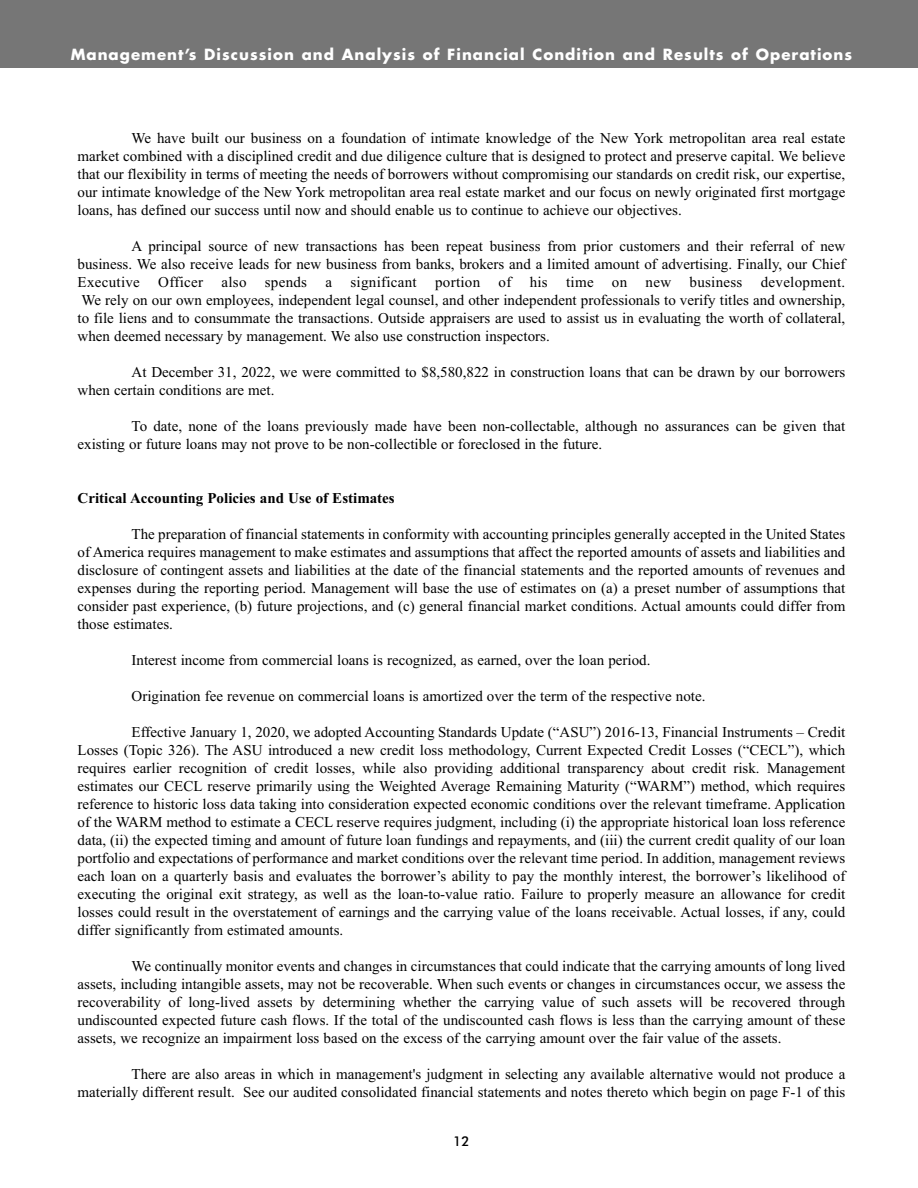
<style>
.page{position:relative;width:918px;height:1188px;background:#fff}
.page>*{position:absolute;margin:0;border:0;box-sizing:border-box;transform-origin:0 0}
.t1{font:15px/18px "Times New Roman";color:#000;text-align:justify}
.t2{font:700 15px "Futura";letter-spacing:.07em;color:#fff}
.t3{font:700 15px "Times New Roman";color:#000}
.t4{font:500 13.5px "Futura BT";color:#000}
</style>
<div class="page">
<div style="left:0;top:0;width:918px;height:68px;background:#767676"></div>
<p class="t2" style="left:71px;top:44px;width:783px">ManagementÊs Discussion and Analysis of Financial Condition and Results of Operations</p>
<p class="t1" style="left:78px;top:128px;width:769px;text-indent:54px">We have built our business on a foundation of intimate knowledge of the New York metropolitan area real estate market combined with a disciplined credit and due diligence culture that is designed to protect and preserve capital. We believe that our flexibility in terms of meeting the needs of borrowers without compromising our standards on credit risk, our expertise, our intimate knowledge of the New York metropolitan area real estate market and our focus on newly originated first mortgage loans, has defined our success until now and should enable us to continue to achieve our objectives.</p>
<p class="t1" style="left:78px;top:236px;width:769px;text-indent:54px">A principal source of new transactions has been repeat business from prior customers and their referral of new business. We also receive leads for new business from banks, brokers and a limited amount of advertising. Finally, our Chief Executive Officer also spends a significant portion of his time on new business development.<br>We rely on our own employees, independent legal counsel, and other independent professionals to verify titles and ownership, to file liens and to consummate the transactions. Outside appraisers are used to assist us in evaluating the worth of collateral, when deemed necessary by management. We also use construction inspectors.</p>
<p class="t1" style="left:78px;top:362px;width:769px;text-indent:54px">At December 31, 2022, we were committed to $8,580,822 in construction loans that can be drawn by our borrowers when certain conditions are met.</p>
<p class="t1" style="left:78px;top:416px;width:769px;text-indent:54px">To date, none of the loans previously made have been non-collectable, although no assurances can be given that existing or future loans may not prove to be non-collectible or foreclosed in the future.</p>
<p class="t3" style="left:78px;top:489px;width:319px">Critical Accounting Policies and Use of Estimates</p>
<p class="t1" style="left:78px;top:524px;width:769px;text-indent:54px">The preparation of financial statements in conformity with accounting principles generally accepted in the United States of America requires management to make estimates and assumptions that affect the reported amounts of assets and liabilities and disclosure of contingent assets and liabilities at the date of the financial statements and the reported amounts of revenues and expenses during the reporting period. Management will base the use of estimates on (a) a preset number of assumptions that consider past experience, (b) future projections, and (c) general financial market conditions. Actual amounts could differ from those estimates.</p>
<p class="t1" style="left:132px;top:650px;width:520px">Interest income from commercial loans is recognized, as earned, over the loan period.</p>
<p class="t1" style="left:132px;top:686px;width:575px">Origination fee revenue on commercial loans is amortized over the term of the respective note.</p>
<p class="t1" style="left:78px;top:722px;width:769px;text-indent:54px">Effective January 1, 2020, we adopted Accounting Standards Update (“ASU”) 2016-13, Financial Instruments – Credit Losses (Topic 326). The ASU introduced a new credit loss methodology, Current Expected Credit Losses (“CECL”), which requires earlier recognition of credit losses, while also providing additional transparency about credit risk. Management estimates our CECL reserve primarily using the Weighted Average Remaining Maturity (“WARM”) method, which requires reference to historic loss data taking into consideration expected economic conditions over the relevant timeframe. Application of the WARM method to estimate a CECL reserve requires judgment, including (i) the appropriate historical loan loss reference data, (ii) the expected timing and amount of future loan fundings and repayments, and (iii) the current credit quality of our loan portfolio and expectations of performance and market conditions over the relevant time period. In addition, management reviews each loan on a quarterly basis and evaluates the borrower’s ability to pay the monthly interest, the borrower’s likelihood of executing the original exit strategy, as well as the loan-to-value ratio. Failure to properly measure an allowance for credit losses could result in the overstatement of earnings and the carrying value of the loans receivable. Actual losses, if any, could differ significantly from estimated amounts.</p>
<p class="t1" style="left:78px;top:956px;width:769px;text-indent:54px">We continually monitor events and changes in circumstances that could indicate that the carrying amounts of long lived assets, including intangible assets, may not be recoverable. When such events or changes in circumstances occur, we assess the recoverability of long-lived assets by determining whether the carrying value of such assets will be recovered through undiscounted expected future cash flows. If the total of the undiscounted cash flows is less than the carrying amount of these assets, we recognize an impairment loss based on the excess of the carrying amount over the fair value of the assets.</p>
<p class="t1" style="left:78px;top:1064px;width:769px;text-align:right">There are also areas in which in management's judgment in selecting any available alternative would not produce a materially different result. See our audited consolidated financial statements and notes thereto which begin on page F-1 of this</p>
<p class="t4" style="left:453px;top:1133px;width:18px">12</p>
</div>
